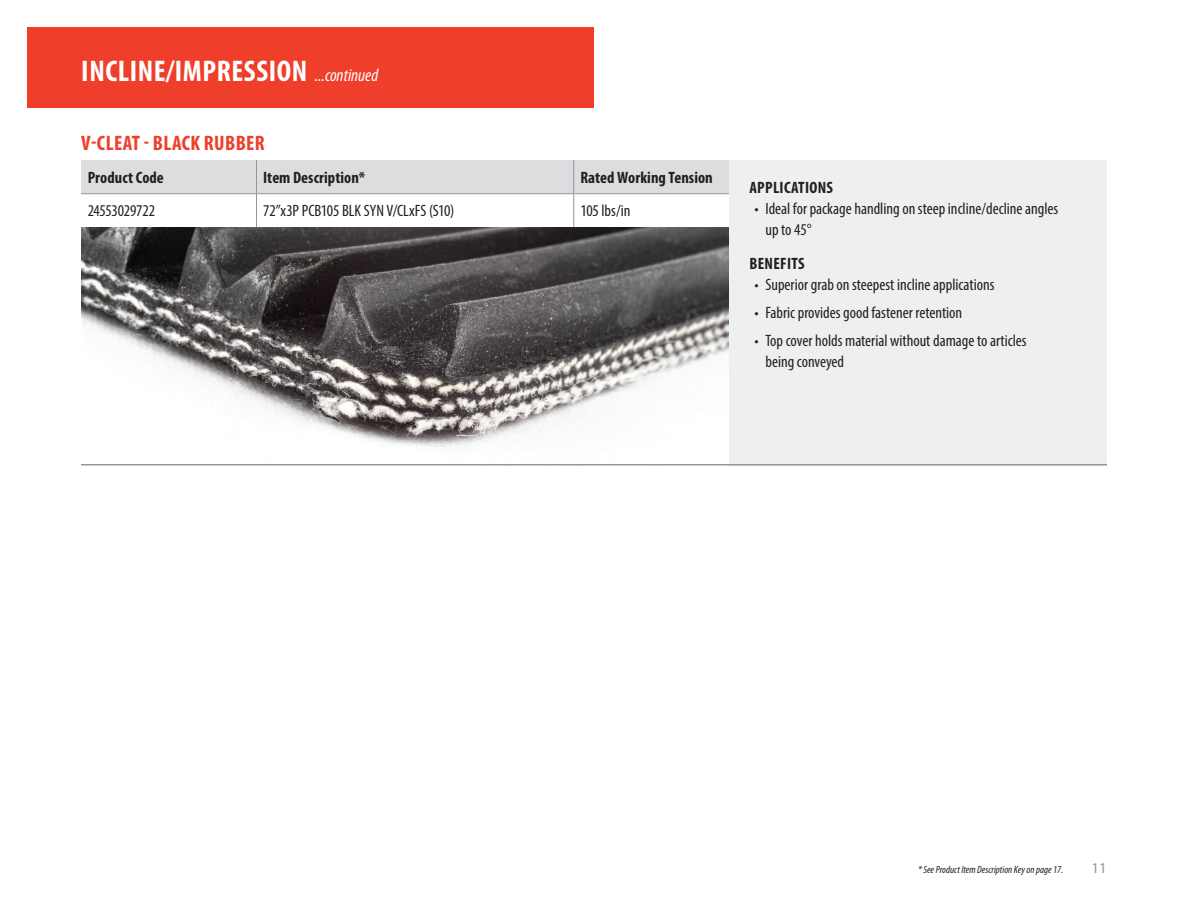
<style>
.page{position:relative;width:1188px;height:918px;background:#fff}
.page>*{position:absolute;margin:0;border:0;box-sizing:border-box;transform-origin:0 0}
.t1{font:700 condensed 30px "Myriad Pro";letter-spacing:.02em;color:#fff}
.t2{font:700 condensed 21px "Myriad Pro";letter-spacing:.02em;color:#ef3e29}
.t3{font:condensed 16.5px/21px "Myriad Pro";color:#231f20}
.t4{font:700 condensed 16.5px "Myriad Pro";letter-spacing:.005em;color:#231f20}
.t5{font:15px "Myriad Pro";color:#939598}
.t6{font:italic condensed 10.5px "Myriad Pro";color:#231f20}
.s1{font-weight:400;font-style:italic;font-size:18px}
</style>
<div class="page">
<div style="left:27px;top:27px;width:567px;height:81px;background:#ef3e29"></div>
<img style="left:81px;top:227px;width:648px;height:220px">
<div style="left:81px;top:160px;width:648px;height:33px;background:#dcdddf"></div>
<hr style="left:256px;top:160px;width:1px;height:33px;background:#939598">
<hr style="left:573px;top:160px;width:1px;height:33px;background:#939598">
<hr style="left:81px;top:193px;width:175px;height:1px;background:#939598">
<hr style="left:256px;top:193px;width:318px;height:1px;background:#939598">
<hr style="left:256px;top:194px;width:1px;height:33px;background:#939598">
<hr style="left:574px;top:193px;width:155px;height:1px;background:#939598">
<hr style="left:573px;top:194px;width:1px;height:33px;background:#939598">
<div style="left:729px;top:160px;width:378px;height:305px;background:#eeefef"></div>
<hr style="left:81px;top:464px;width:1026px;height:1px;background:#939598">
<h1 class="t1" style="left:81px;top:54px;width:298px">INCLINE/IMPRESSION <span class="s1">...continued</span></h1>
<p class="t2" style="left:81px;top:131px;width:185px">V-CLEAT - BLACK RUBBER</p>
<p class="t4" style="left:88px;top:168px;width:78px">Product Code</p>
<p class="t4" style="left:263px;top:168px;width:103px">Item Description*</p>
<p class="t4" style="left:580px;top:168px;width:134px">Rated Working Tension</p>
<p class="t3" style="left:88px;top:200px;width:69px">24553029722</p>
<p class="t3" style="left:263px;top:200px;width:193px">72”x3P PCB105 BLK SYN V/CLxFS (S10)</p>
<p class="t3" style="left:580px;top:200px;width:51px">105 lbs/in</p>
<p class="t4" style="left:749px;top:178px;width:85px">APPLICATIONS</p>
<p class="t3" style="left:765px;top:197px;width:294px;text-indent:-11px">• Ideal for package handling on steep incline/decline angles up to 45°</p>
<p class="t4" style="left:749px;top:255px;width:57px">BENEFITS</p>
<p class="t3" style="left:755px;top:274px;width:241px">• Superior grab on steepest incline applications</p>
<p class="t3" style="left:755px;top:302px;width:209px">• Fabric provides good fastener retention</p>
<p class="t3" style="left:765px;top:329px;width:263px;text-indent:-11px">• Top cover holds material without damage to articles being conveyed</p>
<p class="t6" style="left:918px;top:863px;width:147px">* See Product Item Description Key on page 17.</p>
<p class="t5" style="left:1092px;top:859px;width:17px">11</p>
</div>
